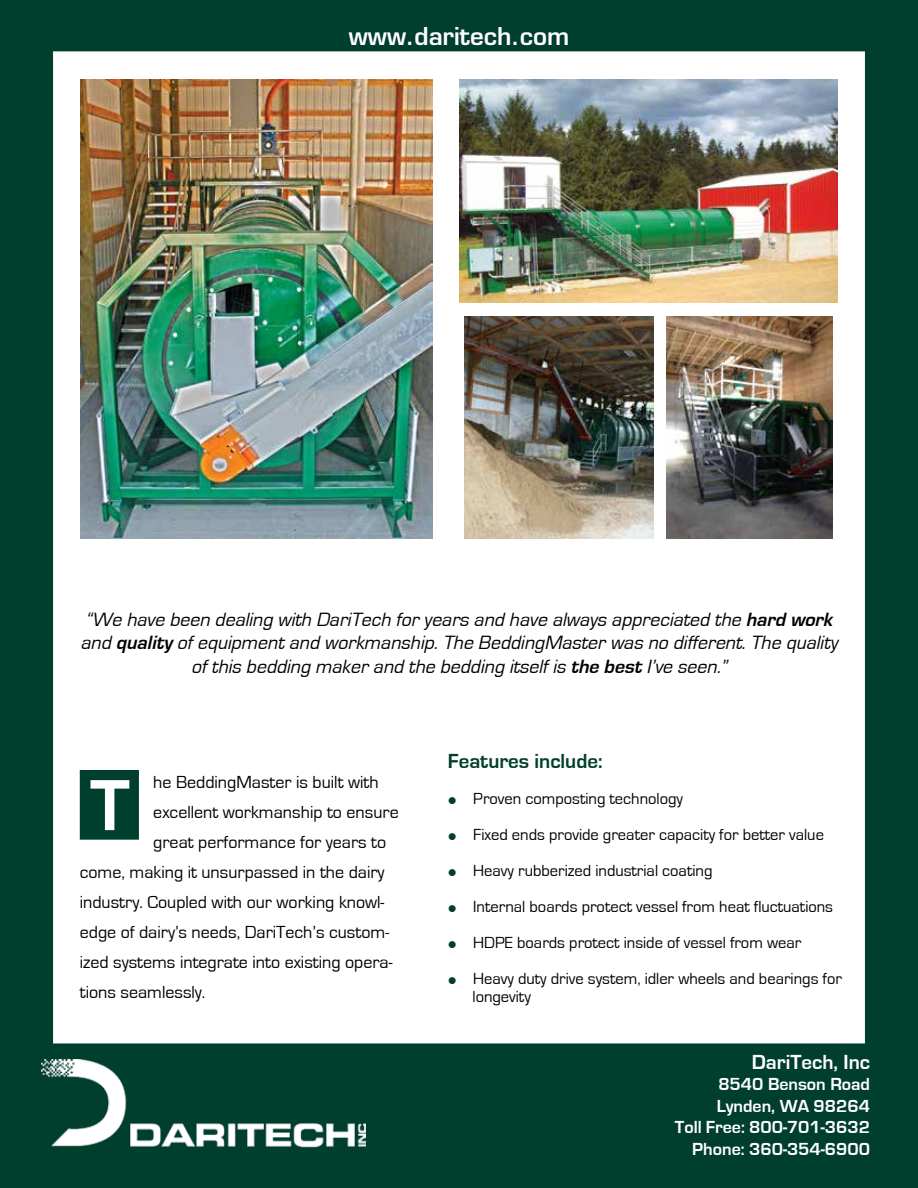
<style>
.page{position:relative;width:918px;height:1188px;background:#003e2d}
.page>*{position:absolute;margin:0;border:0;box-sizing:border-box;transform-origin:0 0}
.t1{font:600 24px "Eurostile";color:#fff}
.t2{font:700 21px "Eurostile";color:#003e2d}
.t3{font:700 21px "Eurostile";color:#fff}
.t4{font:italic 19.8px/23.7px "Eurostile";color:#000;text-align:center}
.t5{font:18px "Eurostile";color:#000}
.t6{font:700 18px/21.6px "Eurostile";color:#fff;text-align:right}
.t7{font:16.5px/18px "Eurostile";color:#000}
.s1{font-weight:700}
.s2{color:#003e2d}
</style>
<div class="page">
<div style="left:53px;top:51px;width:812px;height:992px;background:#fff;border:4px solid #fff"></div>
<img style="left:42px;top:1059px;width:324px;height:88px">
<svg style="left:80px;top:770px;width:59px;height:70px"></svg>
<img style="left:80px;top:80px;width:353px;height:459px">
<img style="left:460px;top:80px;width:378px;height:223px">
<img style="left:464px;top:317px;width:189px;height:222px">
<img style="left:666px;top:317px;width:167px;height:222px">
<h1 class="t1" style="left:349px;top:21px;width:222px">www.daritech.com</h1>
<p class="t4" style="left:80px;top:608px;width:759px">“We have been dealing with DariTech foryears and have always appreciated the <span class="s1">hard work </span>and <span class="s1">quality</span> ofequipmentand workmanship.The BeddingMasterwas no different.The quality ofthis bedding makerand the bedding itselfis <span class="s1">the best</span>I’ve seen.”</p>
<p class="t5" style="left:153px;top:772px;width:227px">he BeddingMaster is built with</p>
<p class="t5" style="left:153px;top:802px;width:247px">excellent workmanship to ensure</p>
<p class="t5" style="left:153px;top:832px;width:234px">great performance for years to</p>
<p class="t5" style="left:80px;top:862px;width:306px">come, making it unsurpassed in the dairy</p>
<p class="t5" style="left:80px;top:892px;width:306px">industry. Coupled with our working knowl-</p>
<p class="t5" style="left:80px;top:922px;width:311px">edge of dairy’s needs, DariTech’s custom-</p>
<p class="t5" style="left:80px;top:952px;width:314px">ized systems integrate into existing opera-</p>
<p class="t5" style="left:80px;top:982px;width:127px">tions seamlessly.</p>
<p class="t2" style="left:448px;top:750px;width:156px">Features include:</p>
<p class="t7" style="left:448px;top:790px;width:237px"><span class="s2">●</span> Proven composting technology</p>
<p class="t7" style="left:448px;top:826px;width:378px"><span class="s2">●</span> Fixed ends provide greater capacity for better value</p>
<p class="t7" style="left:448px;top:862px;width:266px"><span class="s2">●</span> Heavy rubberized industrial coating</p>
<p class="t7" style="left:448px;top:898px;width:387px"><span class="s2">●</span> Internal boards protect vessel from heat fluctuations</p>
<p class="t7" style="left:448px;top:934px;width:355px"><span class="s2">●</span> HDPE boards protect inside of vessel from wear</p>
<p class="t7" style="left:473px;top:970px;width:371px;text-indent:-25px"><span class="s2">●</span> Heavy duty drive system, idler wheels and bearings for longevity</p>
<p class="t3" style="left:752px;top:1050px;width:120px">DariTech, Inc</p>
<p class="t6" style="left:675px;top:1074px;width:197px">8540 Benson Road<br>Lynden, WA 98264<br>Toll Free: 800-701-3632<br>Phone: 360-354-6900</p>
</div>
